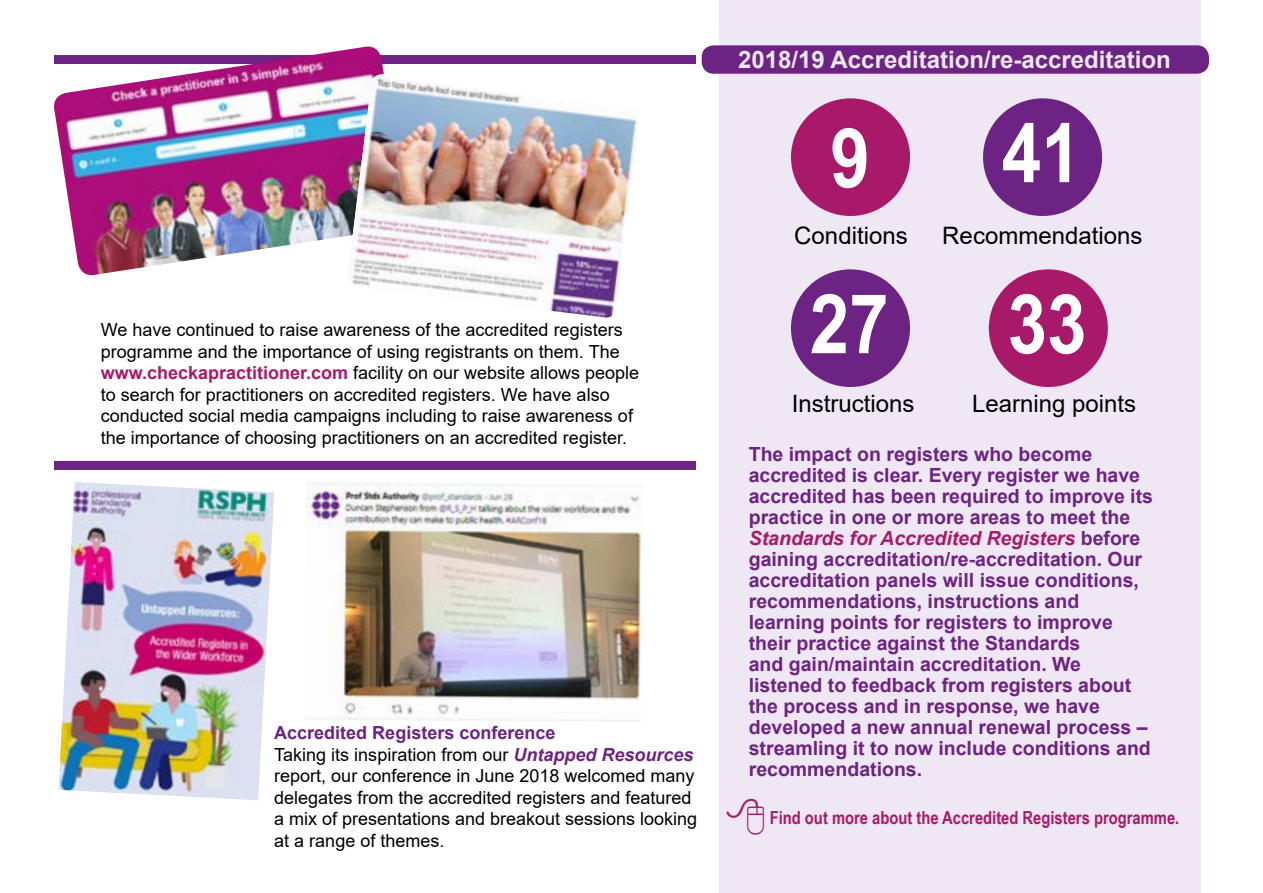
<style>
.page{position:relative;width:1263px;height:893px;background:#fff}
.page>*{position:absolute;margin:0;border:0;box-sizing:border-box;transform-origin:0 0}
.t1{font:700 82.5px "Arial";color:#fff;scale:.86 1}
.t2{font:24px "Arial";color:#000}
.t3{font:700 24px "Arial";color:#f0e7f4}
.t4{font:700 19.5px/21px "Arial";color:#6c2383}
.t5{font:18px/21.6px "Arial";color:#000}
.t6{font:700 18px "Arial Narrow";color:#a91969}
.t7{font:700 18px "Arial";color:#6c2383}
.s1{font-weight:700;color:#a91969}
.s2{font-weight:700;font-style:italic;color:#6c2383}
.s3{font-style:italic;color:#a91969}
.s4{color:#712b86}
</style>
<div class="page">
<div style="left:54px;top:55px;width:642px;height:9px;background:#6c2383"></div>
<div style="left:719px;top:0;width:481px;height:893px;background:#f0e7f4"></div>
<img style="left:54px;top:47px;width:330px;height:229px">
<svg style="left:346px;top:73px;width:38px;height:203px"></svg>
<img style="left:348px;top:77px;width:290px;height:241px">
<div style="left:983px;top:98px;width:119px;height:118px;background:#6c2383;border-radius:50%"></div>
<div style="left:791px;top:98px;width:119px;height:118px;background:#a91969;border-radius:50%"></div>
<div style="left:791px;top:269px;width:119px;height:118px;background:#6c2383;border-radius:50%"></div>
<div style="left:989px;top:269px;width:119px;height:118px;background:#a91969;border-radius:50%"></div>
<div style="left:54px;top:461px;width:642px;height:9px;background:#6c2383"></div>
<div style="left:702px;top:45px;width:507px;height:29px;background:#6c2383;border-radius:12px"></div>
<img style="left:305px;top:481px;width:337px;height:240px">
<img style="left:58px;top:482px;width:216px;height:318px">
<p class="t5" style="left:101px;top:319px;width:540px">We have continued to raise awareness of the accredited registers programme and the importance of using registrants on them. The <span class="s1">www.checkapractitioner.com</span> facility on our website allows people to search for practitioners on accredited registers. We have also conducted social media campaigns including to raise awareness of the importance of choosing practitioners on an accredited register.</p>
<p class="t7" style="left:274px;top:720px;width:283px">Accredited Registers conference</p>
<p class="t5" style="left:274px;top:743px;width:424px">Taking its inspiration from our <span class="s2">Untapped Resources </span>report, our conference in June 2018 welcomed many delegates from the accredited registers and featured a mix of presentations and breakout sessions looking at a range of themes.</p>
<p class="t3" style="left:738px;top:43px;width:434px">2018/19 Accreditation/re-accreditation</p>
<p class="t1" style="left:830px;top:100px;width:47px">9</p>
<p class="t1" style="left:1002px;top:95px;width:93px">41</p>
<p class="t2" style="left:794px;top:219px;width:115px">Conditions</p>
<p class="t2" style="left:942px;top:219px;width:202px">Recommendations</p>
<p class="t1" style="left:810px;top:266px;width:93px">27</p>
<p class="t2" style="left:792px;top:387px;width:124px">Instructions</p>
<p class="t1" style="left:1007px;top:266px;width:93px">33</p>
<p class="t2" style="left:972px;top:387px;width:166px">Learning points</p>
<p class="t4" style="left:749px;top:444px;width:406px">The impact on registers who become accredited is clear. Every register we have accredited has been required to improve its practice in one or more areas to meet the <span class="s3">Standards for Accredited Registers</span> before gaining accreditation/re-accreditation. Our accreditation panels will issue conditions, recommendations, instructions and learning points for registers to improve their practice against the Standards<br>and gain/maintain accreditation. We listened to feedback from registers about the process and in response, we have developed a new annual renewal process <span class="s4">– </span>streamling it to now include conditions and recommendations.</p>
<p class="t6" style="left:770px;top:804px;width:411px">Find out more about the Accredited Registers programme.</p>
</div>
